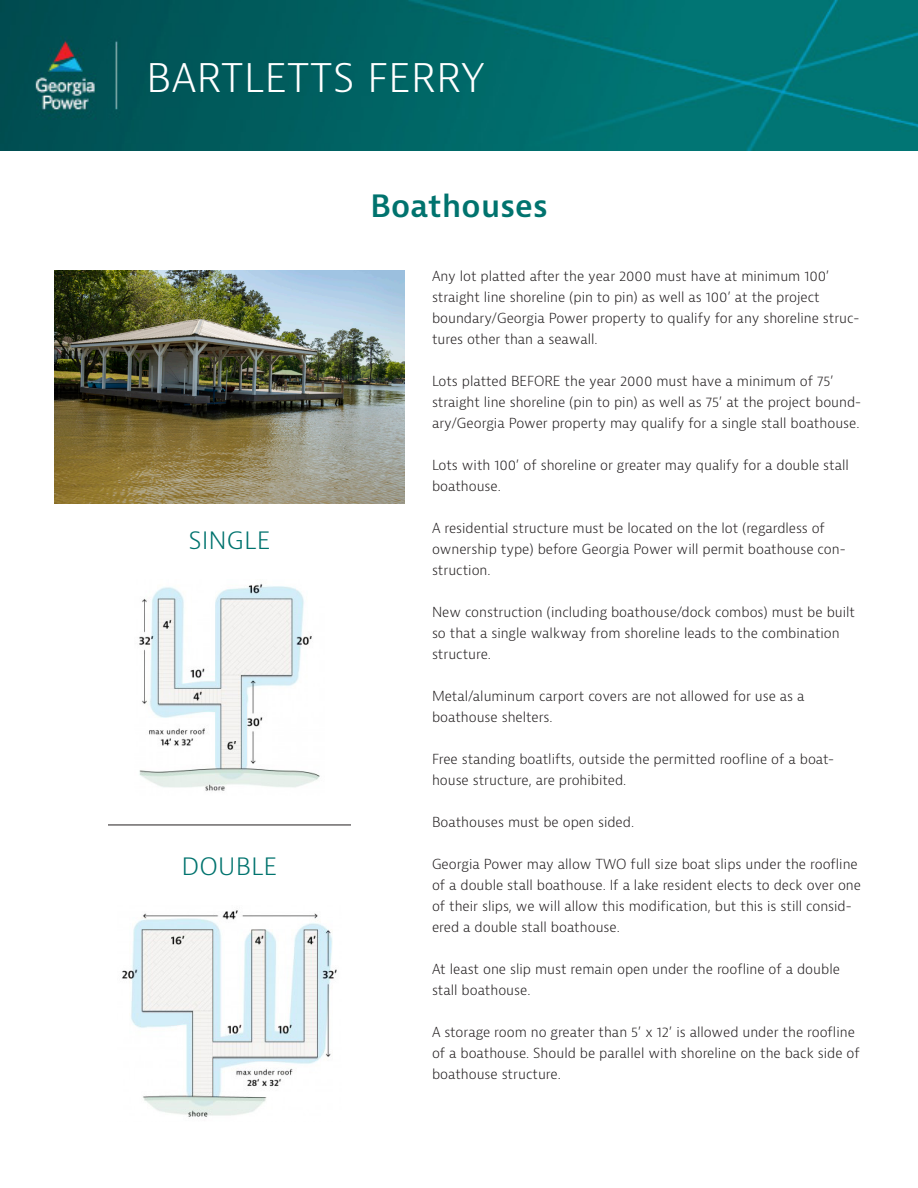
<style>
.page{position:relative;width:918px;height:1188px;background:#fff}
.page>*{position:absolute;margin:0;border:0;box-sizing:border-box;transform-origin:0 0}
.t1{font:300 42px "Bernina Sans";color:#fff}
.t2{font:600 30px "Bernina Sans";letter-spacing:.01em;color:#00736e}
.t3{font:300 25.5px "Bernina Sans";color:#00736e}
.t4{font:300 13.5px/21px "Bernina Sans";color:#231f20}
</style>
<div class="page">
<img style="left:0;top:0;width:918px;height:150px">
<img style="left:54px;top:270px;width:351px;height:234px">
<img style="left:139px;top:583px;width:181px;height:208px">
<img style="left:122px;top:910px;width:215px;height:207px">
<hr style="left:108px;top:825px;width:243px;height:1px;background:#231f20">
<p class="t1" style="left:146px;top:49px;width:340px">BARTLETTS FERRY</p>
<p class="t3" style="left:188px;top:523px;width:84px">SINGLE</p>
<p class="t3" style="left:182px;top:849px;width:97px">DOUBLE</p>
<p class="t2" style="left:370px;top:187px;width:179px">Boathouses</p>
<p class="t4" style="left:432px;top:266px;width:429px">Any lot platted after the year 2000 must have at minimum 100’ straight line shoreline (pin to pin) as well as 100’ at the project boundary/Georgia Power property to qualify for any shoreline struc&shy;tures other than a seawall.</p>
<p class="t4" style="left:432px;top:371px;width:431px">Lots platted BEFORE the year 2000 must have a minimum of 75’ straight line shoreline (pin to pin) as well as 75’ at the project bound&shy;ary/Georgia Power property may qualify for a single stall boathouse.</p>
<p class="t4" style="left:432px;top:455px;width:418px">Lots with 100’ of shoreline or greater may qualify for a double stall boathouse.</p>
<p class="t4" style="left:432px;top:518px;width:415px">A residential structure must be located on the lot (regardless of ownership type) before Georgia Power will permit boathouse con&shy;struction.</p>
<p class="t4" style="left:432px;top:602px;width:425px">New construction (including boathouse/dock combos) must be built so that a single walkway from shoreline leads to the combination structure.</p>
<p class="t4" style="left:432px;top:686px;width:374px">Metal/aluminum carport covers are not allowed for use as a boathouse shelters.</p>
<p class="t4" style="left:432px;top:749px;width:404px">Free standing boatlifts, outside the permitted roofline of a boat&shy;house structure, are prohibited.</p>
<p class="t4" style="left:432px;top:812px;width:204px">Boathouses must be open sided.</p>
<p class="t4" style="left:432px;top:854px;width:431px">Georgia Power may allow TWO full size boat slips under the roofline of a double stall boathouse. If a lake resident elects to deck over one of their slips, we will allow this modification, but this is still consid&shy;ered a double stall boathouse.</p>
<p class="t4" style="left:432px;top:959px;width:409px">At least one slip must remain open under the roofline of a double stall boathouse.</p>
<p class="t4" style="left:432px;top:1022px;width:429px">A storage room no greater than 5’ x 12’ is allowed under the roofline of a boathouse. Should be parallel with shoreline on the back side of boathouse structure.</p>
</div>
